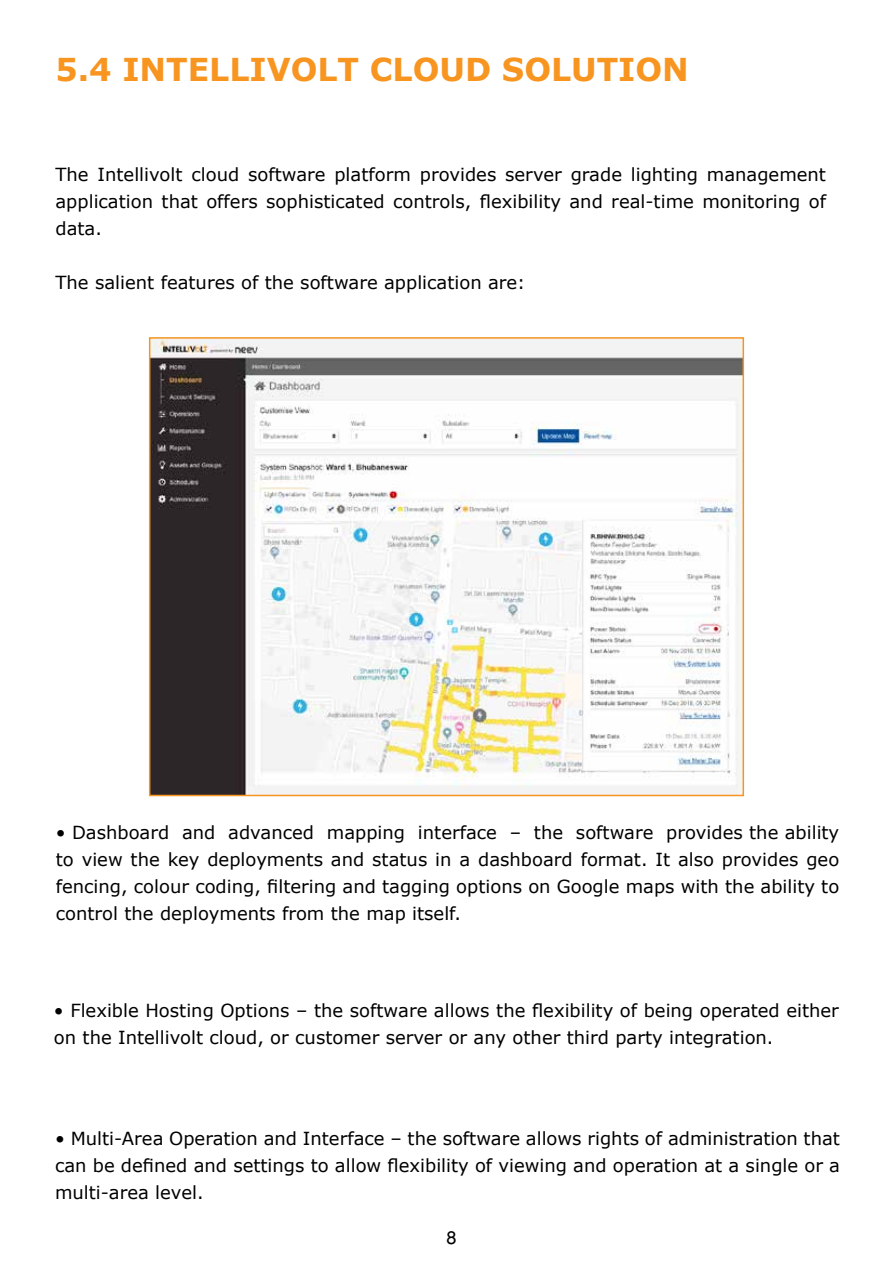
<style>
.page{position:relative;width:893px;height:1263px;background:#fff}
.page>*{position:absolute;margin:0;border:0;box-sizing:border-box;transform-origin:0 0}
.t1{font:700 31.5px "Verdana";color:#f79520}
.t2{font:18px/27px "Verdana";color:#000;text-align:justify}
.t3{font:18px "Helvetica";color:#000}
</style>
<div class="page">
<img style="left:152px;top:340px;width:589px;height:453px">
<div style="left:149px;top:337px;width:595px;height:459px;border:2px solid #f79520"></div>
<h1 class="t1" style="left:55px;top:47px;width:635px">5.4 INTELLIVOLT CLOUD SOLUTION</h1>
<p class="t2" style="left:55px;top:161px;width:772px">The Intellivolt cloud software platform provides server grade lighting management application that offers sophisticated controls, flexibility and real-time monitoring of data.</p>
<p class="t2" style="left:55px;top:269px;width:471px">The salient features of the software application are:</p>
<p class="t2" style="left:56px;top:819px;width:785px">• Dashboard and advanced mapping interface – the software provides the ability to view the key deployments and status in a dashboard format. It also provides geo fencing, colour coding, filtering and tagging options on Google maps with the ability to control the deployments from the map itself.</p>
<p class="t2" style="left:54px;top:998px;width:786px">• Flexible Hosting Options – the software allows the flexibility of being operated either on the Intellivolt cloud, or customer server or any other third party integration.</p>
<p class="t2" style="left:55px;top:1125px;width:786px">• Multi-Area Operation and Interface – the software allows rights of administration that can be defined and settings to allow flexibility of viewing and operation at a single or a multi-area level.</p>
<p class="t3" style="left:446px;top:1227px;width:12px">8</p>
</div>
